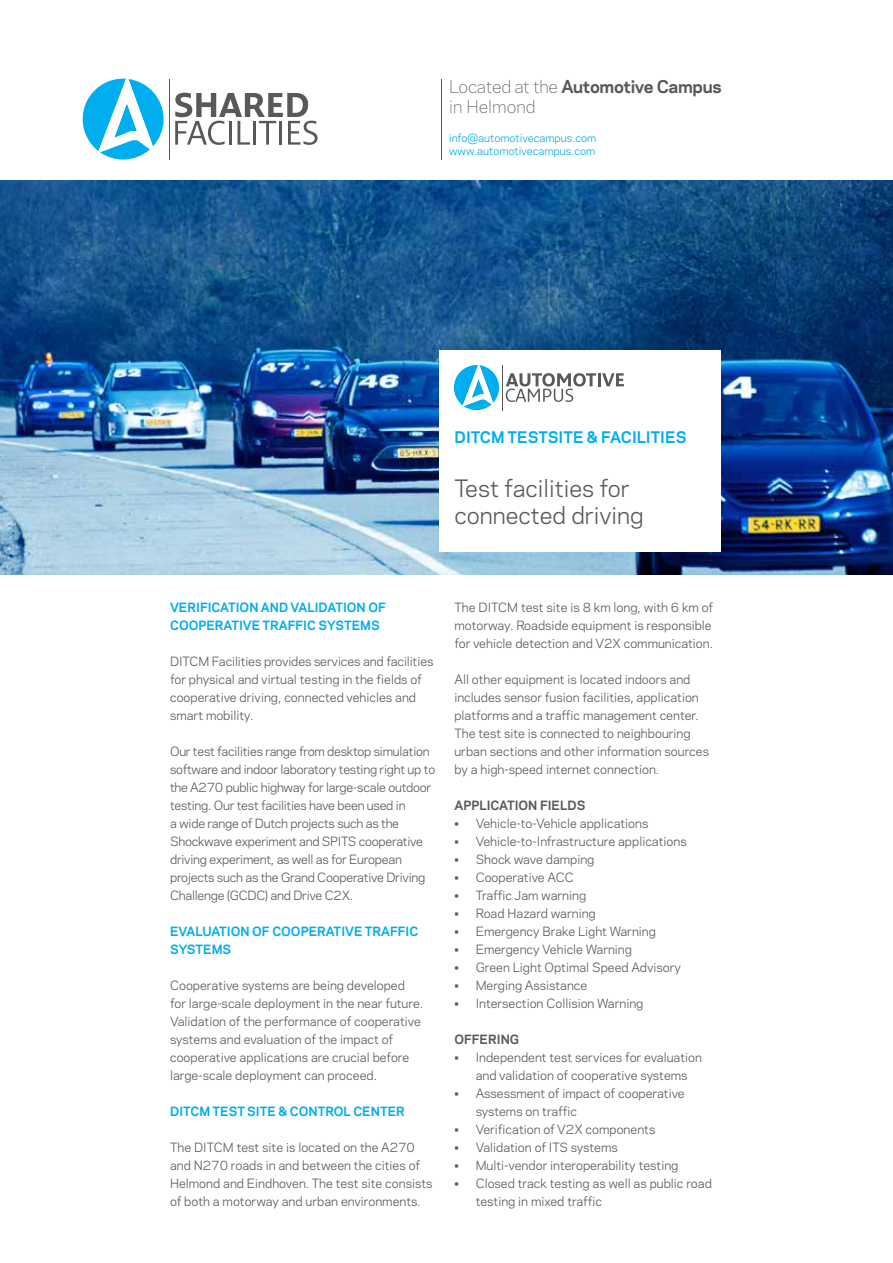
<style>
.page{position:relative;width:893px;height:1263px;background:#fff}
.page>*{position:absolute;margin:0;border:0;box-sizing:border-box;transform-origin:0 0}
.t1{font:22.5px/27px "Galaxie Polaris";color:#58595b}
.t2{font:300 16.5px/19.8px "Galaxie Polaris";color:#58595b}
.t3{font:700 15px "Galaxie Polaris";color:#00aeef}
.t4{font:12px/18px "Galaxie Polaris";color:#58595b}
.t5{font:12px/18px "Galaxie Polaris";letter-spacing:-.02em;color:#58595b}
.t6{font:700 12px/18px "Galaxie Polaris";color:#00aeef}
.t7{font:700 12px "Galaxie Polaris";color:#58595b}
.t8{font:10.5px/12.6px "Galaxie Polaris";color:#00aeef}
.s1{font-weight:700}
</style>
<div class="page">
<img style="left:0;top:180px;width:893px;height:395px">
<div style="left:439px;top:350px;width:282px;height:202px;background:#fff"></div>
<svg style="left:83px;top:79px;width:81px;height:81px"></svg>
<hr style="left:169px;top:79px;width:1px;height:80px;background:#58595b">
<svg style="left:175px;top:93px;width:143px;height:52px"></svg>
<hr style="left:441px;top:79px;width:1px;height:80px;background:#58595b">
<svg style="left:506px;top:373px;width:118px;height:29px"></svg>
<svg style="left:454px;top:365px;width:45px;height:45px"></svg>
<hr style="left:502px;top:365px;width:1px;height:45px;background:#58595b">
<h2 class="t2" style="left:449px;top:76px;width:274px">Located at the <span class="s1">AUTOMOTIVE CAMPUS </span>in Helmond</h2>
<p class="t8" style="left:449px;top:132px;width:149px">info@automotivecampus.com www.automotivecampus.com</p>
<p class="t3" style="left:454px;top:426px;width:234px">DITCM TESTSITE &amp; FACI LITI ES</p>
<h1 class="t1" style="left:454px;top:474px;width:191px">Test facilities for connected driving</h1>
<p class="t6" style="left:170px;top:598px;width:216px;text-indent:50px">ATION AND VALIDATION OF -COOPERATIVE TRAFFIC</p>
<p class="t6" style="left:170px;top:598px;width:33px">VERIFIC</p>
<p class="t6" style="left:319px;top:616px;width:63px">SYSTEMS</p>
<p class="t4" style="left:170px;top:652px;width:265px">DITCM Facilities provides services and facilities for physical and virtual testing in the fields of cooperative driving, connected vehicles and smart mobility.</p>
<p class="t5" style="left:170px;top:742px;width:267px">Our test facilities range from desktop simulation software and indoor laboratory testing right up to the A270 public highway for large-scale outdoor testing. Our test facilities have been used in<br>a wide range of Dutch projects such as the Shockwave experiment and SPITS cooperative driving experiment, as well as for European projects such as the Grand Cooperative Driving Challenge (GCDC) and Drive C2X.</p>
<p class="t6" style="left:170px;top:922px;width:228px">EVALUATI ON OF COOPERATIVE TRAFFIC<br>SYSTEMS</p>
<p class="t4" style="left:170px;top:976px;width:255px">Cooperative systems are being developed for large-scale deployment in the near future.<br>Validation of the performance of cooperative systems and evaluation of the impact of cooperative applications are crucial before large-scale deployment can proceed.</p>
<p class="t6" style="left:170px;top:1102px;width:236px">DITCM TEST SITE &amp; CONTROL CENTER</p>
<p class="t4" style="left:170px;top:1138px;width:264px">The DITCM test site is located on the A270 and N270 roads in and between the cities of Helmond and Eindhoven. The test site consists of both a motorway and urban environments.</p>
<p class="t4" style="left:454px;top:598px;width:260px">The DITCM test site is 8 km long, with 6 km of motorway. Roadside equipment is responsible for vehicle detection and V2X communication.</p>
<p class="t4" style="left:454px;top:670px;width:256px">All other equipment is located indoors and includes sensor fusion facilities, application platforms and a traffic management center.<br>The test site is connected to neighbouring urban sections and other information sources by a high-speed internet connection.</p>
<p class="t7" style="left:454px;top:796px;width:132px">APPLICATI ON FI ELDS</p>
<p class="t4" style="left:454px;top:814px;width:196px">• Vehicle-to-Vehicle applications</p>
<p class="t4" style="left:454px;top:832px;width:234px">• Vehicle-to-Infrastructure applications</p>
<p class="t4" style="left:454px;top:850px;width:142px">• Shock wave damping</p>
<p class="t4" style="left:454px;top:868px;width:121px">• Cooperative ACC</p>
<p class="t4" style="left:454px;top:886px;width:133px">• Traffic Jam warning</p>
<p class="t4" style="left:454px;top:904px;width:143px">• Road Hazard warning</p>
<p class="t4" style="left:454px;top:922px;width:203px">• Emergency Brake Light Warning</p>
<p class="t4" style="left:454px;top:940px;width:179px">• Emergency Vehicle Warning</p>
<p class="t4" style="left:454px;top:958px;width:228px">• Green Light Optimal Speed Advisory</p>
<p class="t4" style="left:454px;top:976px;width:134px">• Merging Assistance</p>
<p class="t4" style="left:454px;top:994px;width:190px">• Intersection Collision Warning</p>
<p class="t7" style="left:454px;top:1030px;width:10px">OFF</p>
<p class="t7" style="left:480px;top:1030px;width:41px">ERI NG</p>
<p class="t4" style="left:454px;top:1048px;width:249px;text-align:center">• Independent test services for evaluation and validation of cooperative systems</p>
<p class="t4" style="left:476px;top:1084px;width:211px;text-indent:-21px">• Assessment of impact of cooperative systems on traffic</p>
<p class="t4" style="left:454px;top:1120px;width:202px">• Verification of V2X components</p>
<p class="t4" style="left:454px;top:1138px;width:165px">• Validation of ITS systems</p>
<p class="t4" style="left:454px;top:1156px;width:226px">• Multi-vendor interoperability testing</p>
<p class="t4" style="left:476px;top:1174px;width:238px;text-indent:-21px">• Closed track testing as well as public road testing in mixed traffic</p>
</div>
